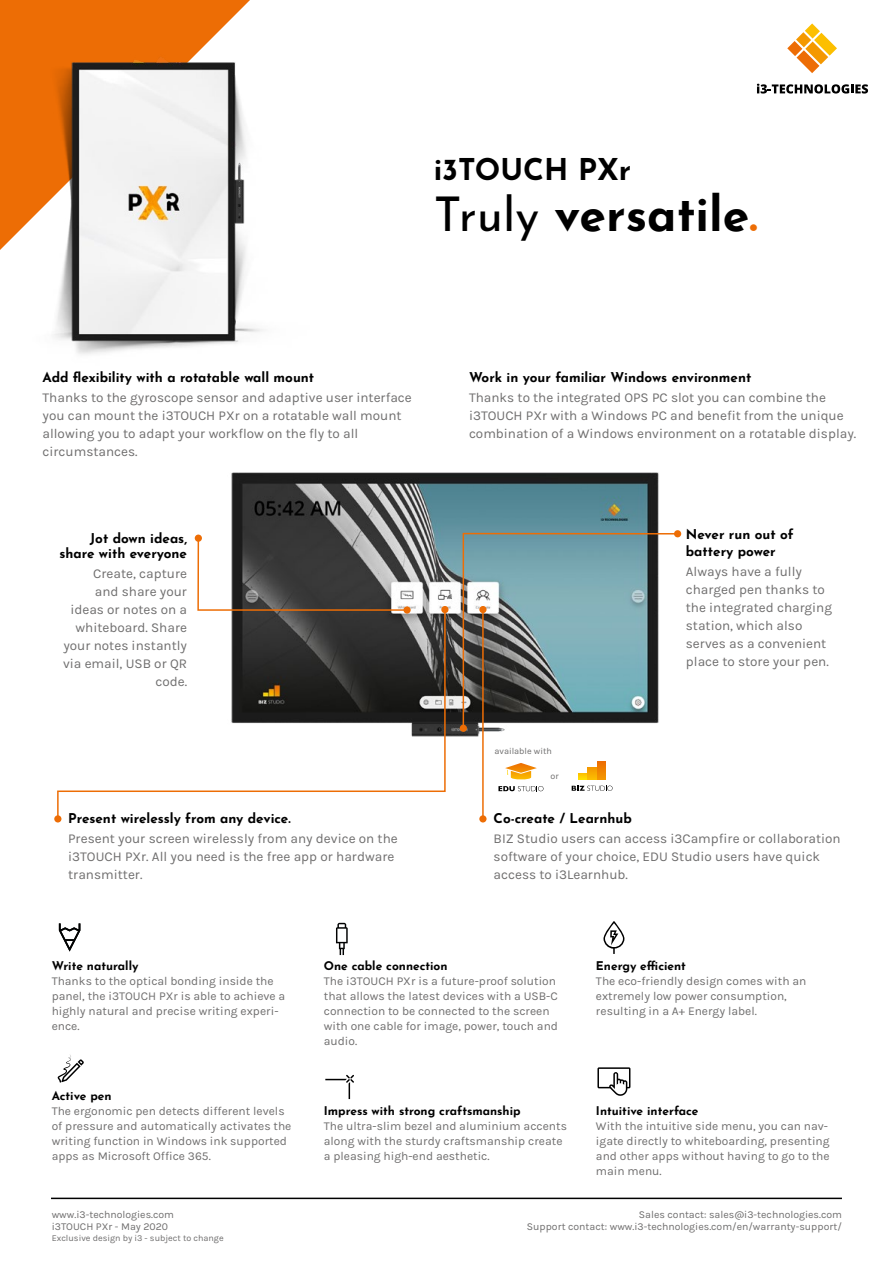
<style>
.page{position:relative;width:893px;height:1263px;background:#fff}
.page>*{position:absolute;margin:0;border:0;box-sizing:border-box;transform-origin:0 0}
.t1{font:700 48px "Josefin Sans";color:#000}
.t2{font:700 30px "Josefin Sans";color:#000}
.t3{font:13.5px/18px "Karla";color:#6f6e6e}
.t4{font:700 13.5px/15px "Josefin Sans";color:#000;text-align:right}
.t5{font:12px/15px "Karla";color:#6f6e6e}
.t6{font:700 12px "Josefin Sans";color:#000}
.t7{font:10.5px/12px "Karla";color:#6f6e6e;text-align:right}
.t8{font:9px "Karla";color:#6f6e6e}
.s1{font-weight:400}
.s2{color:#ed6d05}
</style>
<div class="page">
<hr style="left:51px;top:1197px;width:791px;height:2px;background:#000">
<div style="left:0;top:0;width:250px;height:18px;background:#ed6d05"></div>
<img style="left:194px;top:472px;width:488px;height:265px">
<svg style="left:59px;top:923px;width:21px;height:28px"></svg>
<svg style="left:58px;top:1055px;width:26px;height:28px"></svg>
<svg style="left:336px;top:923px;width:12px;height:32px"></svg>
<svg style="left:325px;top:1075px;width:29px;height:24px"></svg>
<svg style="left:603px;top:921px;width:21px;height:33px"></svg>
<svg style="left:630px;top:1068px;width:1px;height:20px"></svg>
<svg style="left:597px;top:1067px;width:33px;height:29px"></svg>
<svg style="left:197px;top:537px;width:212px;height:71px"></svg>
<div style="left:195px;top:534px;width:7px;height:8px;background:#ed6d05;border-radius:50%"></div>
<svg style="left:787px;top:23px;width:50px;height:50px"></svg>
<svg style="left:757px;top:84px;width:111px;height:10px"></svg>
<svg style="left:57px;top:608px;width:389px;height:212px"></svg>
<div style="left:54px;top:815px;width:7px;height:7px;background:#ed6d05;border-radius:50%"></div>
<div style="left:441px;top:606px;width:7px;height:7px;background:#ed6d05;border-radius:50%"></div>
<hr style="left:482px;top:610px;width:2px;height:209px;background:#ed6d05">
<div style="left:479px;top:815px;width:8px;height:7px;background:#ed6d05;border-radius:50%"></div>
<svg style="left:579px;top:767px;width:17px;height:12px"></svg>
<svg style="left:597px;top:762px;width:8px;height:17px"></svg>
<svg style="left:572px;top:786px;width:41px;height:5px"></svg>
<svg style="left:498px;top:786px;width:45px;height:5px"></svg>
<svg style="left:505px;top:763px;width:32px;height:17px"></svg>
<img style="left:0;top:18px;width:263px;height:336px">
<svg style="left:462px;top:532px;width:217px;height:198px;background:#7f979a"></svg>
<div style="left:460px;top:725px;width:7px;height:7px;background:#ed6d05;border-radius:50%"></div>
<div style="left:674px;top:530px;width:7px;height:7px;background:#ed6d05;border-radius:50%"></div>
<h2 class="t2" style="left:434px;top:142px;width:199px">i3TOUCH PXr</h2>
<h1 class="t1" style="left:434px;top:171px;width:325px"><span class="s1">Truly</span> versatile<span class="s2">.</span></h1>
<p class="t4" style="left:43px;top:368px;width:273px">Add flexibility with a rotatable wall mount</p>
<p class="t3" style="left:43px;top:389px;width:371px">Thanks to the gyroscope sensor and adaptive user interface you can mount the i3TOUCH PXr on a rotatable wall mount allowing you to adapt your workflow on the fly to all circumstances.</p>
<p class="t4" style="left:60px;top:528px;width:129px">Jot down ideas, share with everyone</p>
<p class="t3" style="left:63px;top:564px;width:126px;text-align:right">Create, capture<br>and share your ideas or notes on a whiteboard. Share your notes instantly via email, USB or QR code.</p>
<p class="t4" style="left:68px;top:809px;width:224px">Present wirelessly from any device.</p>
<p class="t3" style="left:68px;top:830px;width:331px">Present your screen wirelessly from any device on the i3TOUCH PXr. All you need is the free app or hardware transmitter.</p>
<p class="t4" style="left:469px;top:368px;width:284px">Work in your familiar Windows environment</p>
<p class="t3" style="left:469px;top:389px;width:389px">Thanks to the integrated OPS PC slot you can combine the i3TOUCH PXr with a Windows PC and benefit from the unique combination of a Windows environment on a rotatable display.</p>
<p class="t8" style="left:494px;top:746px;width:59px">available with</p>
<p class="t8" style="left:550px;top:771px;width:10px">or</p>
<p class="t4" style="left:686px;top:524px;width:109px;line-height:17.1px;text-align:left">Never run out of battery power</p>
<p class="t3" style="left:686px;top:563px;width:148px">Always have a fully charged pen thanks to the integrated charging station, which also serves as a convenient place to store your pen.</p>
<p class="t4" style="left:494px;top:809px;width:140px">Co-create / Learnhub</p>
<p class="t3" style="left:494px;top:830px;width:349px">BIZ Studio users can access i3Campfire or collaboration software of your choice, EDU Studio users have quick access to i3Learnhub.</p>
<p class="t6" style="left:52px;top:955px;width:88px">Write naturally</p>
<p class="t5" style="left:52px;top:973px;width:235px">Thanks to the optical bonding inside the panel, the i3TOUCH PXr is able to achieve a highly natural and precise writing experi&shy;ence.</p>
<p class="t6" style="left:52px;top:1085px;width:62px">Active pen</p>
<p class="t5" style="left:52px;top:1103px;width:241px">The ergonomic pen detects different levels of pressure and automatically activates the writing function in Windows ink supported apps as Microsoft Office 365.</p>
<p class="t7" style="left:52px;top:1209px;width:124px;text-align:left">www.i3-technologies.com i3TOUCH PXr - May 2020</p>
<p class="t8" style="left:52px;top:1233px;width:174px">Exclusive design by i3 - subject to change</p>
<p class="t6" style="left:324px;top:955px;width:125px">One cable connection</p>
<p class="t5" style="left:324px;top:973px;width:236px">The i3TOUCH PXr is a future-proof solution that allows the latest devices with a USB-C connection to be connected to the screen with one cable for image, power, touch and audio.</p>
<p class="t6" style="left:324px;top:1100px;width:198px">Impress with strong craftsmanship</p>
<p class="t5" style="left:324px;top:1118px;width:245px">The ultra-slim bezel and aluminium accents along with the sturdy craftsmanship create a pleasing high-end aesthetic.</p>
<p class="t6" style="left:596px;top:955px;width:92px">Energy efficient</p>
<p class="t5" style="left:596px;top:973px;width:212px">The eco-friendly design comes with an extremely low power consumption, resulting in a A+ Energy label.</p>
<p class="t6" style="left:596px;top:1100px;width:104px">Intuitive interface</p>
<p class="t5" style="left:596px;top:1118px;width:235px">With the intuitive side menu, you can nav&shy;igate directly to whiteboarding, presenting and other apps without having to go to the main menu.</p>
<p class="t7" style="left:527px;top:1209px;width:317px">Sales contact: sales@i3-technologies.com<br>Support contact: www.i3-technologies.com/en/warranty-support/</p>
</div>
